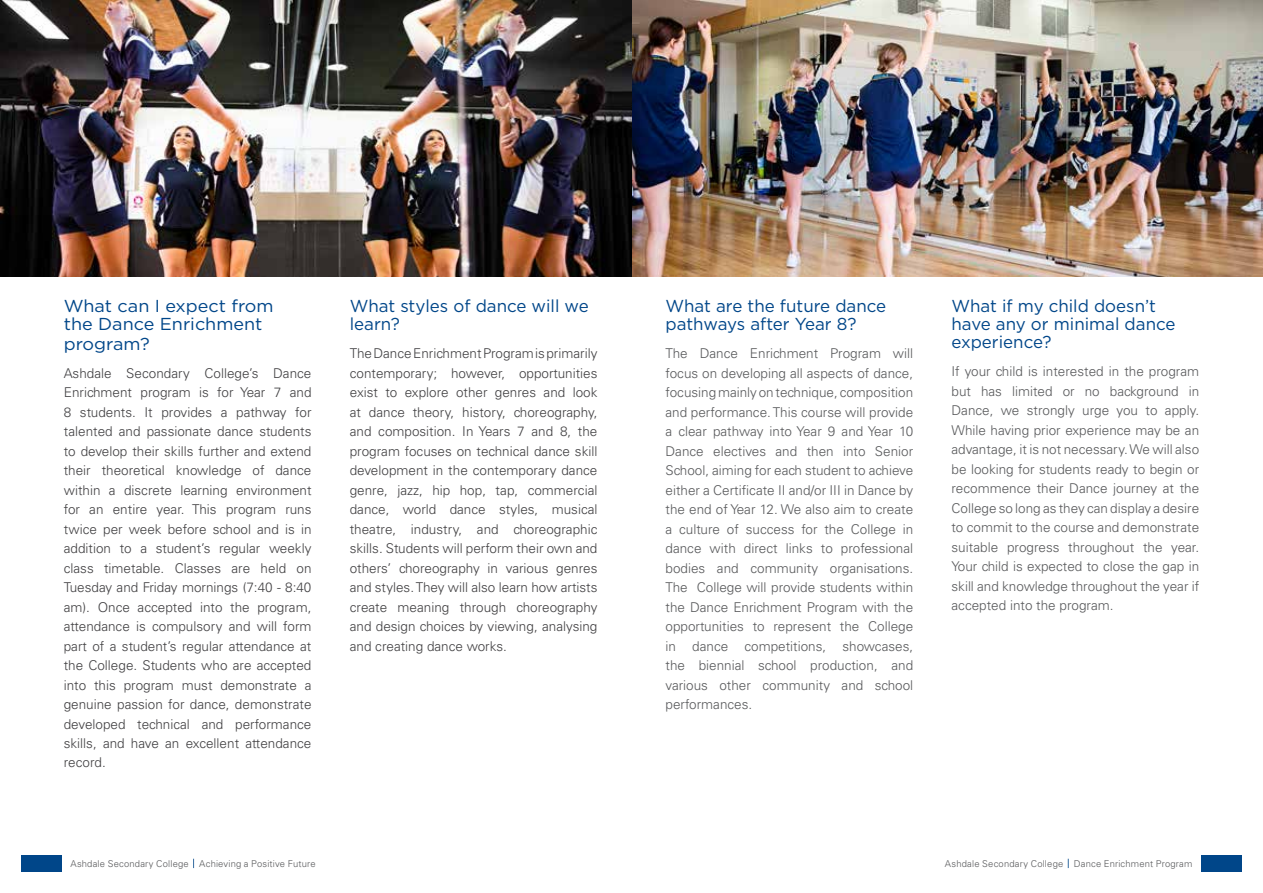
<style>
.page{position:relative;width:1263px;height:893px;background:#fff}
.page>*{position:absolute;margin:0;border:0;box-sizing:border-box;transform-origin:0 0}
.t1{font:17.25px/18px "Gotham";color:#004689}
.t2{font:17.25px/18.8px "Gotham";color:#004689;scale:1.04 1}
.t3{font:300 13.5px/19.5px "Univers";color:#414042;text-align:justify}
.t4{font:300 13.5px/19.5px "Univers";color:#58595b;text-align:justify}
.t5{font:300 9.45px "Univers";letter-spacing:.02em;color:#58595b}
</style>
<div class="page">
<img style="left:0;top:1px;width:1263px;height:275px">
<div style="left:21px;top:855px;width:40px;height:17px;background:#004689"></div>
<div style="left:1202px;top:855px;width:40px;height:17px;background:#004689"></div>
<p class="t2" style="left:64px;top:296px;width:203px">What can I expect from the Dance Enrichment program?</p>
<p class="t3" style="left:64px;top:363px;width:249px">Ashdale Secondary College’s Dance Enrichment program is for Year 7 and 8 students. It provides a pathway for talented and passionate dance students to develop their skills further and extend their theoretical knowledge of dance within a discrete learning environment for an entire year. This program runs twice per week before school and is in addition to a student’s regular weekly class timetable. Classes are held on Tuesday and Friday mornings (7:40 - 8:40 am). Once accepted into the program, attendance is compulsory and will form part of a student’s regular attendance at the College. Students who are accepted into this program must demonstrate a genuine passion for dance, demonstrate developed technical and performance skills, and have an excellent attendance record.</p>
<p class="t1" style="left:350px;top:297px;width:240px">What styles of dance will we learn?</p>
<p class="t3" style="left:350px;top:344px;width:249px">The Dance Enrichment Program is primarily contemporary; however, opportunities exist to explore other genres and look at dance theory, history, choreography, and composition. In Years 7 and 8, the program focuses on technical dance skill development in the contemporary dance genre, jazz, hip hop, tap, commercial dance, world dance styles, musical theatre, industry, and choreographic skills. Students will perform their own and others’ choreography in various genres and styles. They will also learn how artists create meaning through choreography and design choices by viewing, analysing and creating dance works.</p>
<p class="t1" style="left:665px;top:297px;width:222px">What are the future dance pathways after Year 8?</p>
<p class="t4" style="left:665px;top:344px;width:249px">The Dance Enrichment Program will focus on developing all aspects of dance, focusing mainly on technique, composition and performance. This course will provide a clear pathway into Year 9 and Year 10<br>Dance electives and then into Senior School, aiming for each student to achieve either a Certificate II and/or III in Dance by the end of Year 12. We also aim to create a culture of success for the College in dance with direct links to professional bodies and community organisations.<br>The College will provide students within the Dance Enrichment Program with the opportunities to represent the College in dance competitions, showcases, the biennial school production, and various other community and school performances.</p>
<p class="t1" style="left:951px;top:297px;width:226px">What if my child doesn’t have any or minimal dance experience?</p>
<p class="t4" style="left:951px;top:362px;width:249px">If your child is interested in the program but has limited or no background in Dance, we strongly urge you to apply.<br>While having prior experience may be an advantage, it is not necessary. We will also be looking for students ready to begin or recommence their Dance journey at the College so long as they can display a desire to commit to the course and demonstrate suitable progress throughout the year.<br>Your child is expected to close the gap in skill and knowledge throughout the year if accepted into the program.</p>
<p class="t5" style="left:70px;top:858px;width:247px">Ashdale Secondary College Achieving a Positive Future</p>
<p class="t5" style="left:945px;top:858px;width:249px">Ashdale Secondary College Dance Enrichment Program</p>
</div>
